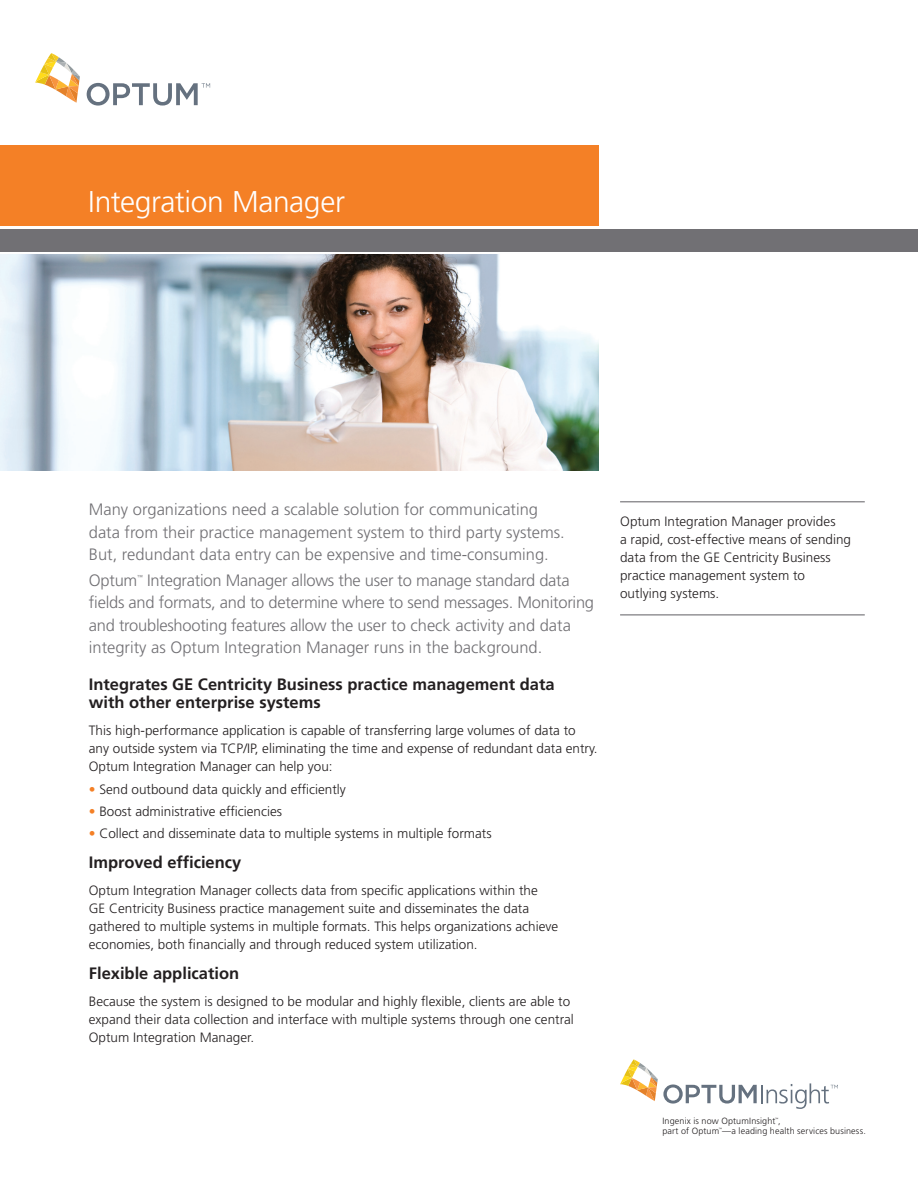
<style>
.page{position:relative;width:918px;height:1188px;background:#fff}
.page>*{position:absolute;margin:0;border:0;box-sizing:border-box;transform-origin:0 0}
.Product_Sheet_Title{font:300 30px "Frutiger LT Std";letter-spacing:-.015em;color:#fff}
.Lead_In_Copy{font:300 16.5px/22.5px "Frutiger LT Std";color:#717074}
.First_Level_Heading{font:700 16.5px/18px "Frutiger LT Std";color:#231f20}
.Body_Copy{font:300 13.5px/18px "Frutiger LT Std";color:#231f20}
.SideBar____LineAbove{font:300 13.5px/18px "Frutiger LT Std";letter-spacing:.005em;color:#231f20}
.Body_Copy____Bullete{font:300 13.5px "Frutiger LT Std";color:#231f20}
.SideBar___Bug{font:300 9px "Frutiger LT Std";letter-spacing:.015em;color:#231f20}
.Lead_In_Copy-2{font:300 5.7px "Frutiger LT Std";color:#717074}
.SideBar___Bug-2{font:300 3.15px "Frutiger LT Std";color:#231f20}
.s1{color:#f48026}
</style>
<div class="page">
<div style="left:0;top:146px;width:599px;height:80px;background:#f48026"></div>
<img style="left:0;top:254px;width:599px;height:217px">
<div style="left:0;top:229px;width:918px;height:22px;background:#717074"></div>
<hr style="left:620px;top:501px;width:245px;height:1px;background:#717074">
<hr style="left:620px;top:614px;width:245px;height:1px;background:#717074">
<svg style="left:35px;top:53px;width:45px;height:50px"></svg>
<svg style="left:87px;top:83px;width:123px;height:23px"></svg>
<svg style="left:620px;top:1059px;width:218px;height:50px"></svg>
<p class="Product_Sheet_Title" style="left:88px;top:185px;width:258px">Integration Manager</p>
<p class="Lead_In_Copy" style="left:89px;top:499px;width:478px">Many organizations need a scalable solution for communicating data from their practice management system to third party systems.<br>But, redundant data entry can be expensive and time-consuming.</p>
<p class="Lead_In_Copy" style="left:89px;top:569px;width:50px">Optum</p>
<p class="Lead_In_Copy-2" style="left:137px;top:573px;width:7px">™</p>
<p class="Lead_In_Copy" style="left:89px;top:569px;width:507px;text-indent:58px">Integration Manager allows the user to manage standard data fields and formats, and to determine where to send messages. Monitoring and troubleshooting features allow the user to check activity and data integrity as Optum Integration Manager runs in the background.</p>
<p class="First_Level_Heading" style="left:89px;top:675px;width:467px">Integrates GE Centricity Business practice management data with other enterprise systems</p>
<p class="Body_Copy" style="left:89px;top:722px;width:510px">This high-performance application is capable of transferring large volumes of data to any outside system via TCP/IP, eliminating the time and expense of redundant data entry.<br>Optum Integration Manager can help you:</p>
<p class="Body_Copy____Bullete" style="left:89px;top:781px;width:259px"><span class="s1">•</span> Send outbound data quickly and efficiently</p>
<p class="Body_Copy____Bullete" style="left:89px;top:804px;width:195px"><span class="s1">•</span> Boost administrative efficiencies</p>
<p class="Body_Copy" style="left:89px;top:825px;width:404px"><span class="s1">•</span> Collect and disseminate data to multiple systems in multiple formats</p>
<p class="First_Level_Heading" style="left:89px;top:853px;width:154px">Improved efficiency</p>
<p class="Body_Copy" style="left:89px;top:882px;width:471px">Optum Integration Manager collects data from specific applications within the<br>GE Centricity Business practice management suite and disseminates the data gathered to multiple systems in multiple formats. This helps organizations achieve economies, both financially and through reduced system utilization.</p>
<p class="First_Level_Heading" style="left:89px;top:965px;width:152px">Flexible application</p>
<p class="Body_Copy" style="left:89px;top:993px;width:487px">Because the system is designed to be modular and highly flexible, clients are able to expand their data collection and interface with multiple systems through one central<br>Optum Integration Manager.</p>
<p class="SideBar____LineAbove" style="left:620px;top:513px;width:232px">Optum Integration Manager provides<br>a rapid, cost-effective means of sending data from the GE Centricity Business practice management system to outlying systems.</p>
<p class="SideBar___Bug" style="left:662px;top:1116px;width:120px">Ingenix is now OptumInsight ,</p>
<p class="SideBar___Bug-2" style="left:775px;top:1117px;width:5px">™</p>
<p class="SideBar___Bug" style="left:662px;top:1126px;width:205px">part of Optum —a leading health services business.</p>
<p class="SideBar___Bug-2" style="left:719px;top:1127px;width:5px">™</p>
</div>
